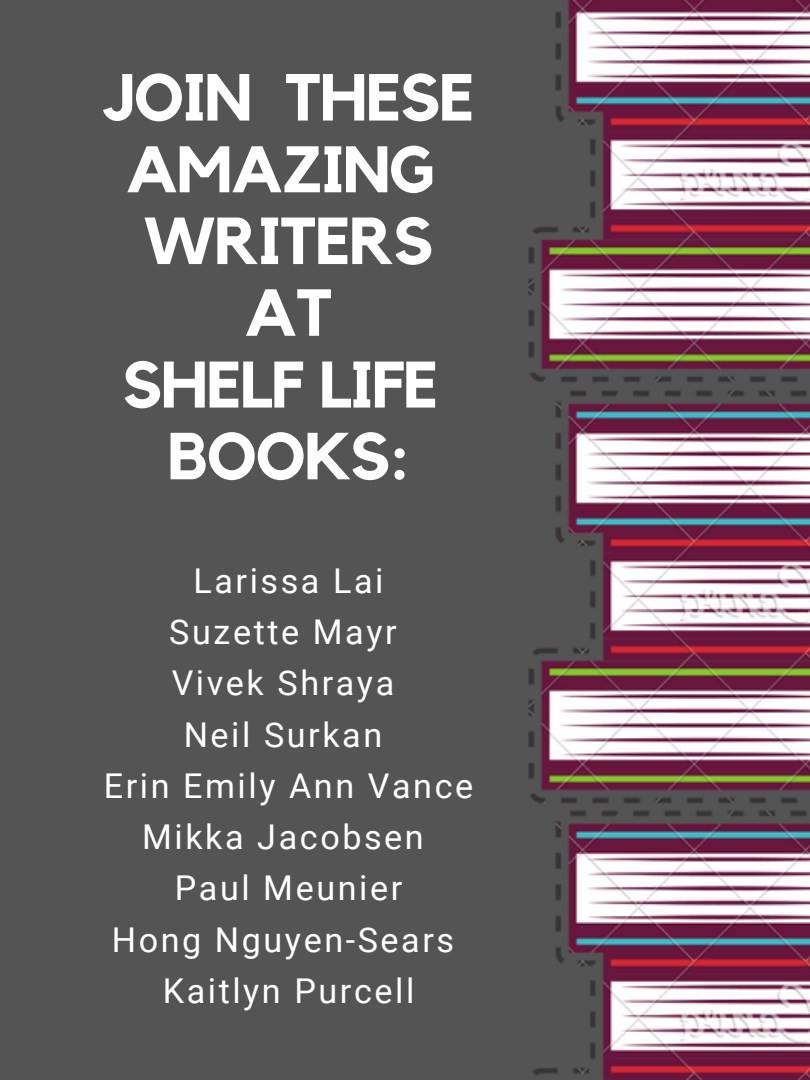
<style>
.page{position:relative;width:810px;height:1080px;background:#545454}
.page>*{position:absolute;margin:0;border:0;box-sizing:border-box;transform-origin:0 0}
.t1{font:700 65.62px/71.8px "Kollektif";letter-spacing:-.02em;color:#fff;text-align:center}
.t2{font:700 64.94px "Kollektif";letter-spacing:-.02em;color:#fff}
.t3{font:34.19px/51.2px "Roboto";letter-spacing:.075em;color:#fff;text-align:center}
</style>
<div class="page">
<img style="left:528px;top:0;width:282px;height:1080px">
<h1 class="t1" style="left:103px;top:64px;width:373px">JOIN THESE</h1>
<h2 class="t2" style="left:126px;top:140px;width:310px">AMAZING</h2>
<h1 class="t1" style="left:144px;top:208px;width:291px">WRITERS<br>AT</h1>
<h2 class="t2" style="left:122px;top:355px;width:318px">SHELF LIFE</h2>
<h1 class="t1" style="left:167px;top:423px;width:244px">BOOKS:</h1>
<p class="t3" style="left:104px;top:556px;width:371px">Larissa Lai<br>Suzette Mayr<br>Vivek Shraya<br>Neil Surkan<br>Erin Emily Ann Vance<br>Mikka Jacobsen<br>Paul Meunier<br>Hong Nguyen-Sears<br>Kaitlyn Purcell</p>
</div>
